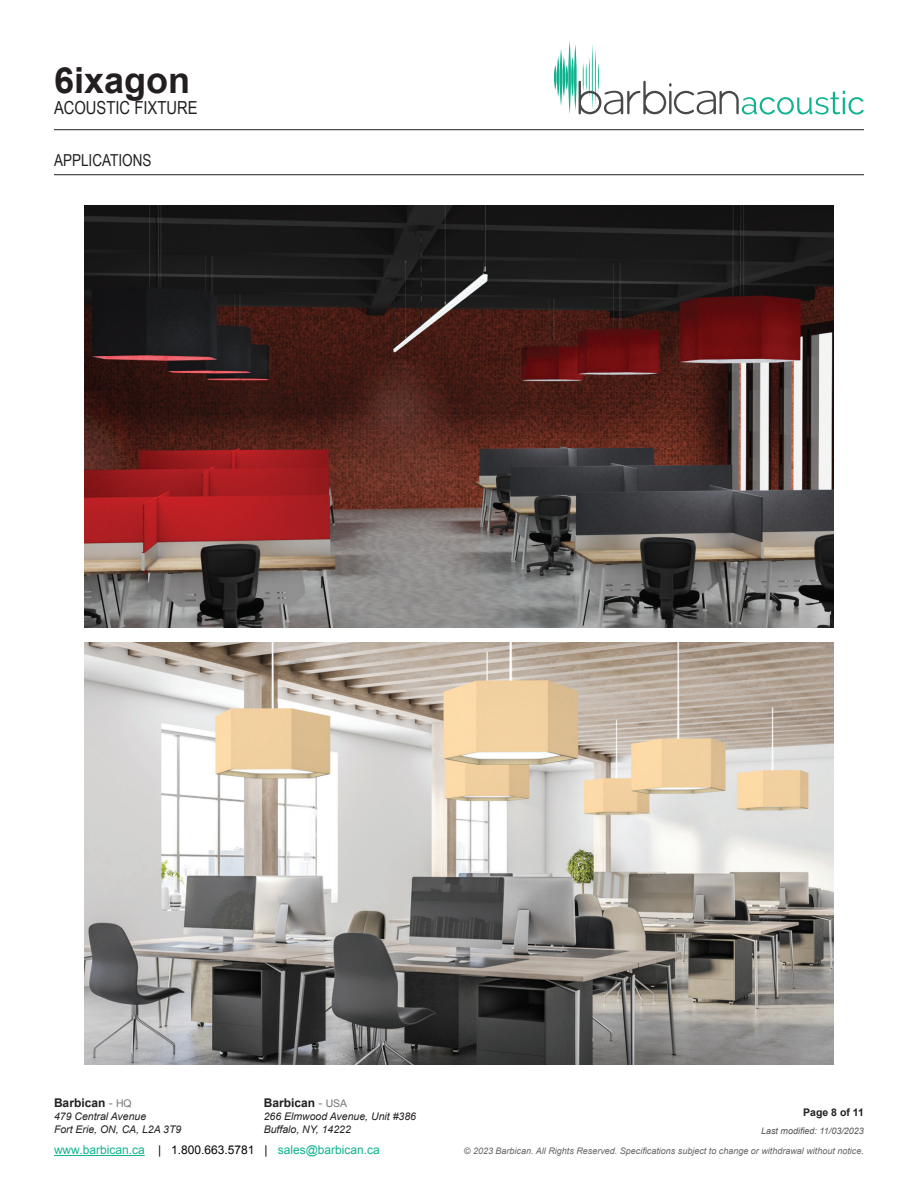
<style>
.page{position:relative;width:918px;height:1188px;background:#fff}
.page>*{position:absolute;margin:0;border:0;box-sizing:border-box;transform-origin:0 0}
.t1{font:700 36px "Arial";color:#231f20}
.t2{font:18px "Arial Narrow";color:#231f20}
.t3{font:16.5px "Arial Narrow";color:#231f20}
.t4{font:12px "Arial";color:#10b38f}
.t5{font:700 12px "Arial";color:#231f20}
.t6{font:italic 10.5px/12.6px "Arial";color:#231f20}
.t7{font:700 10.5px "Arial";color:#231f20}
.t8{font:italic 9px "Arial";color:#626363}
.t9{font:italic 9px "Arial";color:#525352}
.s1{font-weight:400;color:#747474}
.s2{font-weight:400;font-size:10.5px;color:#747474}
.s3{color:#040503}
</style>
<div class="page">
<hr style="left:54px;top:1155px;width:91px;height:1px;background:#10b38f">
<hr style="left:54px;top:129px;width:810px;height:1px;background:#231f20">
<svg style="left:554px;top:41px;width:310px;height:74px"></svg>
<img style="left:84px;top:205px;width:750px;height:422px">
<hr style="left:54px;top:174px;width:810px;height:1px;background:#231f20">
<img style="left:84px;top:643px;width:750px;height:422px">
<h1 class="t1" style="left:54px;top:57px;width:138px">6ixagon</h1>
<h2 class="t2" style="left:54px;top:94px;width:145px">ACOUSTIC FIXTURE</h2>
<h3 class="t3" style="left:54px;top:148px;width:99px">APPLICATIONS</h3>
<h3 class="t5" style="left:54px;top:1095px;width:79px">Barbican <span class="s1">-</span> <span class="s2">HQ</span></h3>
<p class="t6" style="left:54px;top:1110px;width:129px">479 Central Avenue<br>Fort Erie, ON, CA, L2A 3T9</p>
<h3 class="t5" style="left:264px;top:1095px;width:85px">Barbican <span class="s1">-</span> <span class="s2">USA</span></h3>
<p class="t6" style="left:264px;top:1110px;width:154px">266 Elmwood Avenue, Unit #386<br>Buffalo, NY, 14222</p>
<h3 class="t4" style="left:54px;top:1142px;width:327px">www.barbican.ca <span class="s3">| 1.800.663.5781 |</span> sales@barbican.ca</h3>
<p class="t7" style="left:803px;top:1106px;width:62px">Page 8 of 11</p>
<p class="t9" style="left:761px;top:1125px;width:104px">Last modified: 11/03/2023</p>
<p class="t8" style="left:464px;top:1145px;width:401px">© 2023 Barbican. All Rights Reserved. Specifications subject to change or withdrawal without notice.</p>
</div>
